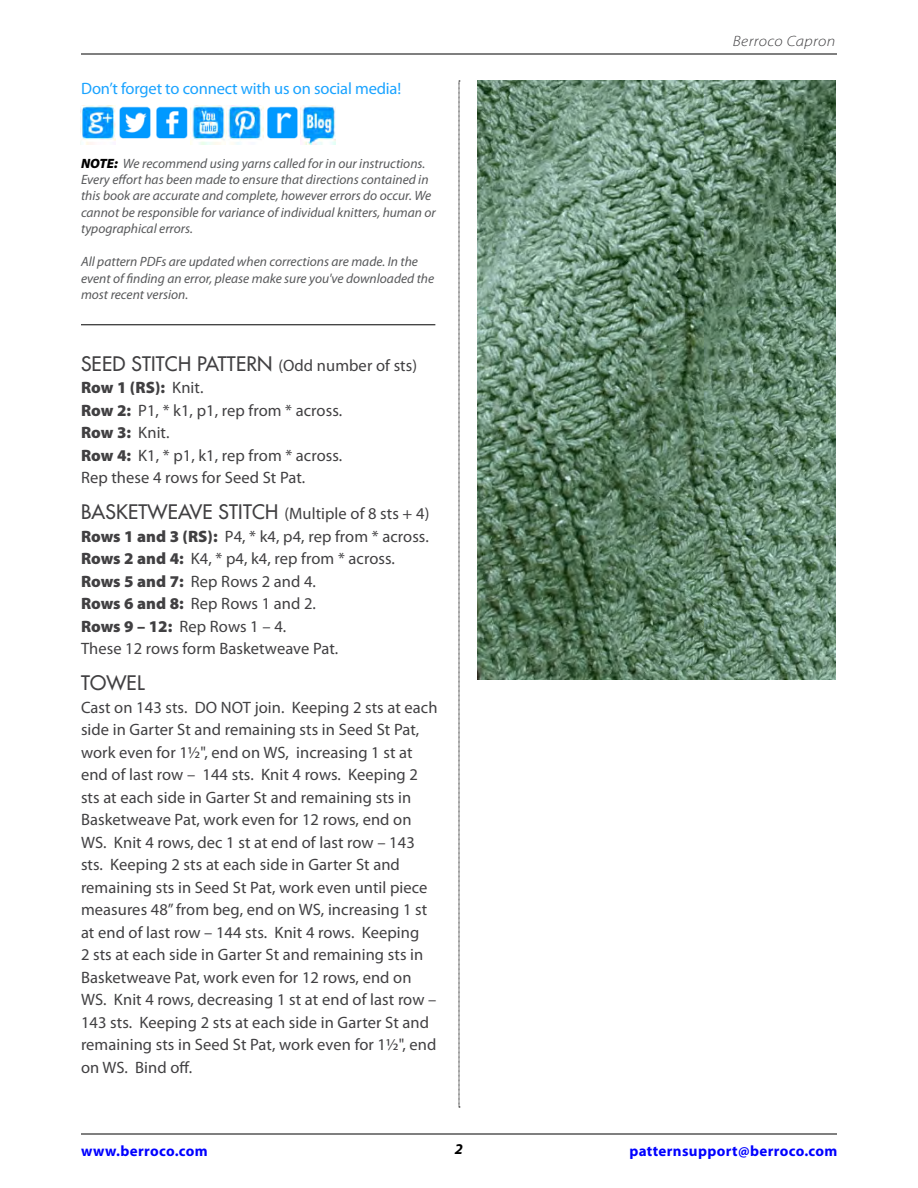
<style>
.page{position:relative;width:918px;height:1188px;background:#fff}
.page>*{position:absolute;margin:0;border:0;box-sizing:border-box;transform-origin:0 0}
.t1{font:19.5px "Futura";letter-spacing:.01em;color:#414042}
.t2{font:16.5px/22.5px "Myriad Pro";letter-spacing:.005em;color:#414042}
.t3{font:16.5px "Myriad Pro";letter-spacing:-.01em;color:#1aa3ff}
.t4{font:700 15px "Myriad Pro";letter-spacing:.025em;color:#00f}
.t5{font:italic 300 15px "Myriad Pro";letter-spacing:.025em;color:#414042;scale:1.1 1}
.t6{font:italic 700 15px "Myriad Pro";color:#000}
.t7{font:italic 13.5px/16.5px "Myriad Pro";color:#58595b}
.s1{font-weight:900;color:#000}
.s2{font-family:"Myriad Pro";font-size:16.5px}
.s3{font-weight:900}
.s4{font-family:"Futura";font-size:19.5px}
</style>
<div class="page">
<hr style="left:81px;top:325px;width:354px;height:1px;background:#000">
<hr style="left:81px;top:1134px;width:756px;height:1px;background:#000">
<hr style="left:81px;top:54px;width:756px;height:1px;background:#000">
<svg style="left:459px;top:81px;width:1px;height:1027px"></svg>
<img style="left:477px;top:81px;width:359px;height:598px">
<img style="left:81px;top:106px;width:255px;height:38px">
<p class="t3" style="left:81px;top:78px;width:322px">Don’t forget to connect with us on social media!</p>
<p class="t7" style="left:81px;top:155px;width:356px"><span class="s1">NOTE:</span> We recommend using yarns called for in our instructions.<br>Every effort has been made to ensure that directions contained in this book are accurate and complete, however errors do occur. We cannot be responsible for variance of individual knitters, human or typographical errors.</p>
<p class="t7" style="left:81px;top:253px;width:355px">All pattern PDFs are updated when corrections are made. In the event of finding an error, please make sure you've downloaded the most recent version.</p>
<p class="t1" style="left:81px;top:351px;width:338px">SEED STITCH PATTERN <span class="s2">(Odd number of sts)</span></p>
<p class="t2" style="left:81px;top:376px;width:263px"><span class="s3">Row 1 (RS):</span> Knit.<br><span class="s3">Row 2:</span> P1, * k1, p1, rep from * across.<br><span class="s3">Row 3:</span> Knit.<br><span class="s3">Row 4:</span> K1, * p1, k1, rep from * across.<br>Rep these 4 rows for Seed St Pat.</p>
<p class="t2" style="left:81px;top:502px;width:350px"><span class="s4">BASKETWEAVE STITCH</span> (Multiple of 8 sts + 4)<br><span class="s3">Rows 1 and 3 (RS):</span> P4, * k4, p4, rep from * across.<br><span class="s3">Rows 2 and 4:</span> K4, * p4, k4, rep from * across.<br><span class="s3">Rows 5 and 7:</span> Rep Rows 2 and 4.<br><span class="s3">Rows 6 and 8:</span> Rep Rows 1 and 2.<br><span class="s3">Rows 9 – 12:</span> Rep Rows 1 – 4.<br>These 12 rows form Basketweave Pat.</p>
<p class="t1" style="left:81px;top:670px;width:65px">TOWEL</p>
<p class="t2" style="left:81px;top:696px;width:358px">Cast on 143 sts. DO NOT join. Keeping 2 sts at each side in Garter St and remaining sts in Seed St Pat, work even for 1½", end on WS, increasing 1 st at end of last row – 144 sts. Knit 4 rows. Keeping 2 sts at each side in Garter St and remaining sts in Basketweave Pat, work even for 12 rows, end on WS. Knit 4 rows, dec 1 st at end of last row – 143 sts. Keeping 2 sts at each side in Garter St and remaining sts in Seed St Pat, work even until piece measures 48” from beg, end on WS, increasing 1 st at end of last row – 144 sts. Knit 4 rows. Keeping<br>2 sts at each side in Garter St and remaining sts in Basketweave Pat, work even for 12 rows, end on WS. Knit 4 rows, decreasing 1 st at end of last row – 143 sts. Keeping 2 sts at each side in Garter St and remaining sts in Seed St Pat, work even for 1½", end on WS. Bind off.</p>
<p class="t5" style="left:733px;top:32px;width:95px">Berroco Capron</p>
<p class="t4" style="left:81px;top:1141px;width:128px">www.berroco.com</p>
<p class="t6" style="left:455px;top:1139px;width:10px">2</p>
<p class="t4" style="left:629px;top:1141px;width:210px">patternsupport@berroco.com</p>
</div>
